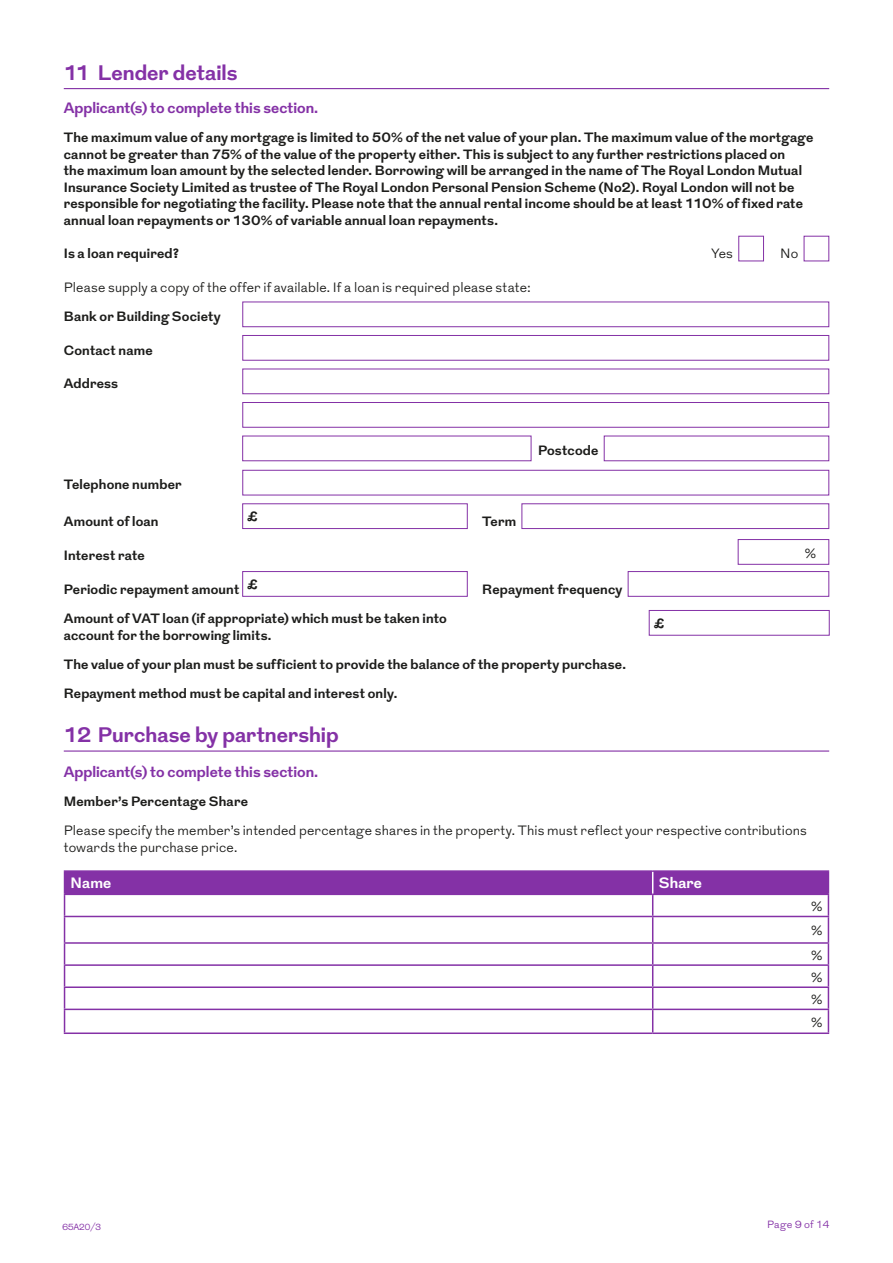
<style>
.page{position:relative;width:893px;height:1263px;background:#fff}
.page>*{position:absolute;margin:0;border:0;box-sizing:border-box;transform-origin:0 0}
.t1{font:700 21px "Grot";color:#8431a6}
.t2{font:700 15px "Grot";color:#8431a6}
.t3{font:700 15px "Grot";letter-spacing:.01em;color:#fff}
.t4{font:700 13.5px/16.5px "Grot";letter-spacing:.01em;color:#1d1d1b}
.t5{font:300 13.5px/24.3px "Grot";letter-spacing:.01em;color:#1d1d1b;text-align:justify}
.t6{font:300 10.5px "Grot";letter-spacing:.01em;color:#8431a6}
.t7{font:300 9px "Grot";letter-spacing:-.06em;color:#8431a6}
</style>
<div class="page">
<hr style="left:64px;top:88px;width:765px;height:1px;background:#8431a6">
<hr style="left:64px;top:750px;width:765px;height:2px;background:#8431a6">
<div style="left:738px;top:236px;width:26px;height:25px;border:1px solid #8431a6"></div>
<div style="left:242px;top:302px;width:587px;height:25px;border:1px solid #8431a6"></div>
<div style="left:242px;top:335px;width:587px;height:26px;border:1px solid #8431a6"></div>
<div style="left:242px;top:369px;width:587px;height:25px;border:1px solid #8431a6"></div>
<div style="left:242px;top:402px;width:587px;height:26px;border:1px solid #8431a6"></div>
<div style="left:242px;top:436px;width:289px;height:25px;border:1px solid #8431a6"></div>
<div style="left:604px;top:436px;width:225px;height:25px;border:1px solid #8431a6"></div>
<div style="left:242px;top:470px;width:587px;height:25px;border:1px solid #8431a6"></div>
<div style="left:242px;top:503px;width:226px;height:26px;border:1px solid #8431a6"></div>
<div style="left:521px;top:503px;width:308px;height:26px;border:1px solid #8431a6"></div>
<div style="left:738px;top:539px;width:91px;height:26px;border:1px solid #8431a6"></div>
<div style="left:242px;top:571px;width:226px;height:26px;border:1px solid #8431a6"></div>
<div style="left:628px;top:571px;width:201px;height:26px;border:1px solid #8431a6"></div>
<div style="left:649px;top:610px;width:181px;height:26px;border:1px solid #8431a6"></div>
<hr style="left:64px;top:870px;width:589px;height:2px;background:#8431a6">
<hr style="left:653px;top:870px;width:176px;height:2px;background:#8431a6">
<svg style="left:64px;top:871px;width:765px;height:161px"></svg>
<hr style="left:64px;top:1032px;width:589px;height:2px;background:#8431a6">
<hr style="left:653px;top:1032px;width:176px;height:2px;background:#8431a6">
<h1 class="t1" style="left:64px;top:58px;width:175px">11 Lender details</h1>
<p class="t2" style="left:64px;top:97px;width:256px">Applicant(s) to complete this section.</p>
<p class="t4" style="left:64px;top:130px;width:751px">The maximum value of any mortgage is limited to 50% of the net value of your plan. The maximum value of the mortgage cannot be greater than 75% of the value of the property either. This is subject to any further restrictions placed on<br>the maximum loan amount by the selected lender. Borrowing will be arranged in the name of The Royal London Mutual Insurance Society Limited as trustee of The Royal London Personal Pension Scheme (No2). Royal London will not be responsible for negotiating the facility. Please note that the annual rental income should be at least 110% of fixed rate annual loan repayments or 130% of variable annual loan repayments.</p>
<p class="t4" style="left:64px;top:246px;width:117px">Is a loan required?</p>
<p class="t5" style="left:711px;top:242px;width:23px">Yes</p>
<p class="t5" style="left:780px;top:242px;width:20px">No</p>
<p class="t5" style="left:64px;top:275px;width:468px">Please supply a copy of the offer if available. If a loan is required please state:</p>
<p class="t4" style="left:64px;top:309px;width:159px">Bank or Building Society</p>
<p class="t4" style="left:64px;top:342px;width:90px">Contact name</p>
<p class="t4" style="left:64px;top:376px;width:56px">Address</p>
<p class="t4" style="left:538px;top:443px;width:62px">Postcode</p>
<p class="t4" style="left:64px;top:477px;width:119px">Telephone number</p>
<p class="t4" style="left:64px;top:514px;width:96px">Amount of loan</p>
<p class="t4" style="left:247px;top:509px;width:12px">£</p>
<p class="t4" style="left:482px;top:514px;width:35px">Term</p>
<p class="t4" style="left:64px;top:548px;width:82px">Interest rate</p>
<p class="t5" style="left:805px;top:541px;width:13px">%</p>
<p class="t4" style="left:64px;top:581px;width:196px">Periodic repayment amount £</p>
<p class="t4" style="left:482px;top:582px;width:142px">Repayment frequency</p>
<p class="t4" style="left:64px;top:611px;width:385px">Amount of VAT loan (if appropriate) which must be taken into account for the borrowing limits.</p>
<p class="t4" style="left:654px;top:616px;width:12px">£</p>
<p class="t4" style="left:64px;top:650px;width:564px;line-height:29.2px">The value of your plan must be sufficient to provide the balance of the property purchase.<br>Repayment method must be capital and interest only.</p>
<h1 class="t1" style="left:64px;top:720px;width:276px">12 Purchase by partnership</h1>
<p class="t2" style="left:64px;top:761px;width:256px">Applicant(s) to complete this section.</p>
<p class="t4" style="left:64px;top:794px;width:186px">Member’s Percentage Share</p>
<p class="t5" style="left:64px;top:823px;width:744px;line-height:16.5px">Please specify the member’s intended percentage shares in the property. This must reflect your respective contributions towards the purchase price.</p>
<p class="t3" style="left:71px;top:873px;width:42px">Name</p>
<p class="t3" style="left:659px;top:873px;width:45px">Share</p>
<p class="t5" style="left:811px;top:895px;width:13px">% % %</p>
<p class="t5" style="left:811px;top:966px;width:13px;line-height:22.5px">% % %</p>
<p class="t7" style="left:62px;top:1221px;width:41px">65A20/3</p>
<p class="t6" style="left:767px;top:1218px;width:64px">Page 9 of 14</p>
</div>
